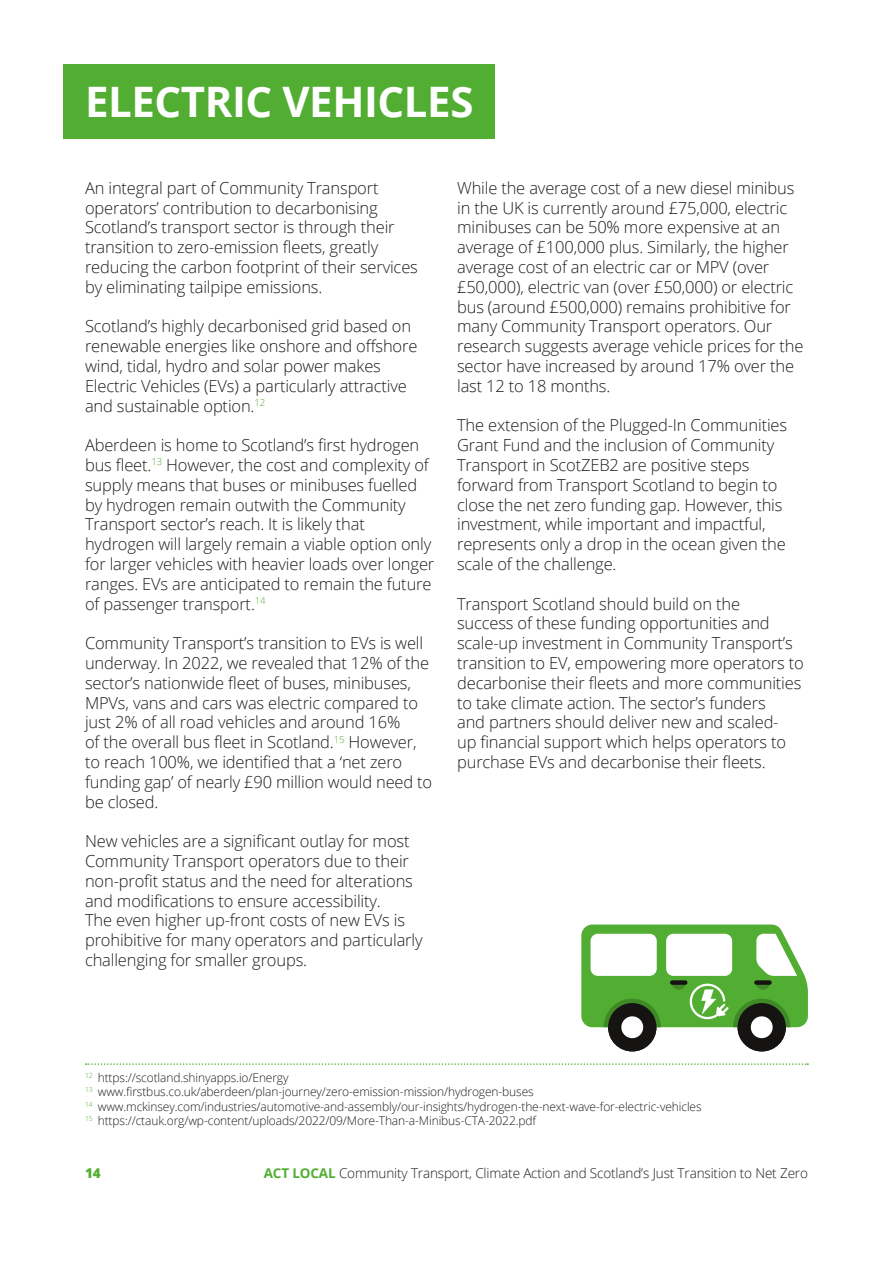
<style>
.page{position:relative;width:893px;height:1263px;background:#fff}
.page>*{position:absolute;margin:0;border:0;box-sizing:border-box;transform-origin:0 0}
.t1{font:700 42px "Open Sans";letter-spacing:-.01em;color:#fff}
.t2{font:300 16.5px/19.8px "Open Sans";letter-spacing:-.01em;color:#1d1d1b}
.t3{font:300 13.5px "Open Sans";letter-spacing:-.01em;color:#1d1d1b}
.t4{font:800 13.5px "Open Sans";color:#52ae32}
.t5{font:300 12px/14.4px "Open Sans";letter-spacing:-.01em;color:#1d1d1b}
.s1{font-weight:700;color:#52ae32}
</style>
<div class="page">
<div style="left:64px;top:64px;width:431px;height:74px;background:#52ae32"></div>
<svg style="left:86px;top:1063px;width:722px;height:2px"></svg>
<div style="left:608px;top:1003px;width:48px;height:48px;background:#161412;border-radius:50%"></div>
<div style="left:621px;top:1016px;width:22px;height:22px;background:#fff;border-radius:50%"></div>
<div style="left:737px;top:1003px;width:49px;height:48px;background:#161412;border-radius:50%"></div>
<div style="left:751px;top:1016px;width:22px;height:22px;background:#fff;border-radius:50%"></div>
<svg style="left:581px;top:924px;width:227px;height:103px"></svg>
<h1 class="t1" style="left:85px;top:72px;width:390px">ELECTRIC VEHICLES</h1>
<p class="t2" style="left:85px;top:177px;width:334px">An integral part of Community Transport operators’ contribution to decarbonising Scotland’s transport sector is through their transition to zero-emission fleets, greatly reducing the carbon footprint of their services by eliminating tailpipe emissions.</p>
<p class="t2" style="left:85px;top:316px;width:334px">Scotland’s highly decarbonised grid based on renewable energies like onshore and offshore wind, tidal, hydro and solar power makes Electric Vehicles (EVs) a particularly attractive and sustainable option.<sup>12</sup></p>
<p class="t2" style="left:85px;top:435px;width:351px">Aberdeen is home to Scotland’s first hydrogen bus fleet.<sup>13</sup> However, the cost and complexity of supply means that buses or minibuses fuelled by hydrogen remain outwith the Community Transport sector’s reach. It is likely that hydrogen will largely remain a viable option only for larger vehicles with heavier loads over longer ranges. EVs are anticipated to remain the future of passenger transport.<sup>14</sup></p>
<p class="t2" style="left:85px;top:633px;width:349px">Community Transport’s transition to EVs is well underway. In 2022, we revealed that 12% of the sector’s nationwide fleet of buses, minibuses, MPVs, vans and cars was electric compared to just 2% of all road vehicles and around 16%<br>of the overall bus fleet in Scotland.<sup>15</sup> However, to reach 100%, we identified that a ‘net zero funding gap’ of nearly £90 million would need to be closed.</p>
<p class="t2" style="left:85px;top:831px;width:339px">New vehicles are a significant outlay for most Community Transport operators due to their non-profit status and the need for alterations and modifications to ensure accessibility.<br>The even higher up-front costs of new EVs is prohibitive for many operators and particularly challenging for smaller groups.</p>
<p class="t2" style="left:457px;top:177px;width:348px">While the average cost of a new diesel minibus in the UK is currently around £75,000, electric minibuses can be 50% more expensive at an average of £100,000 plus. Similarly, the higher average cost of an electric car or MPV (over £50,000), electric van (over £50,000) or electric bus (around £500,000) remains prohibitive for many Community Transport operators. Our research suggests average vehicle prices for the sector have increased by around 17% over the last 12 to 18 months.</p>
<p class="t2" style="left:457px;top:415px;width:332px">The extension of the Plugged-In Communities Grant Fund and the inclusion of Community Transport in ScotZEB2 are positive steps forward from Transport Scotland to begin to close the net zero funding gap. However, this investment, while important and impactful, represents only a drop in the ocean given the scale of the challenge.</p>
<p class="t2" style="left:457px;top:593px;width:348px">Transport Scotland should build on the<br>success of these funding opportunities and scale-up investment in Community Transport’s transition to EV, empowering more operators to decarbonise their fleets and more communities to take climate action. The sector’s funders<br>and partners should deliver new and scaled-<br>up financial support which helps operators to purchase EVs and decarbonise their fleets.</p>
<p class="t5" style="left:85px;top:1070px;width:618px"><sup>12</sup> https://scotland.shinyapps.io/Energy<br><sup>13</sup> www.firstbus.co.uk/aberdeen/plan-journey/zero-emission-mission/hydrogen-buses<br><sup>14</sup> www.mckinsey.com/industries/automotive-and-assembly/our-insights/hydrogen-the-next-wave-for-electric-vehicles <sup>15</sup> https://ctauk.org/wp-content/uploads/2022/09/More-Than-a-Minibus-CTA-2022.pdf</p>
<p class="t4" style="left:85px;top:1163px;width:17px">14</p>
<p class="t3" style="left:264px;top:1164px;width:546px"><span class="s1">ACT LOCAL</span> Community Transport, Climate Action and Scotland’s Just Transition to Net Zero</p>
</div>
